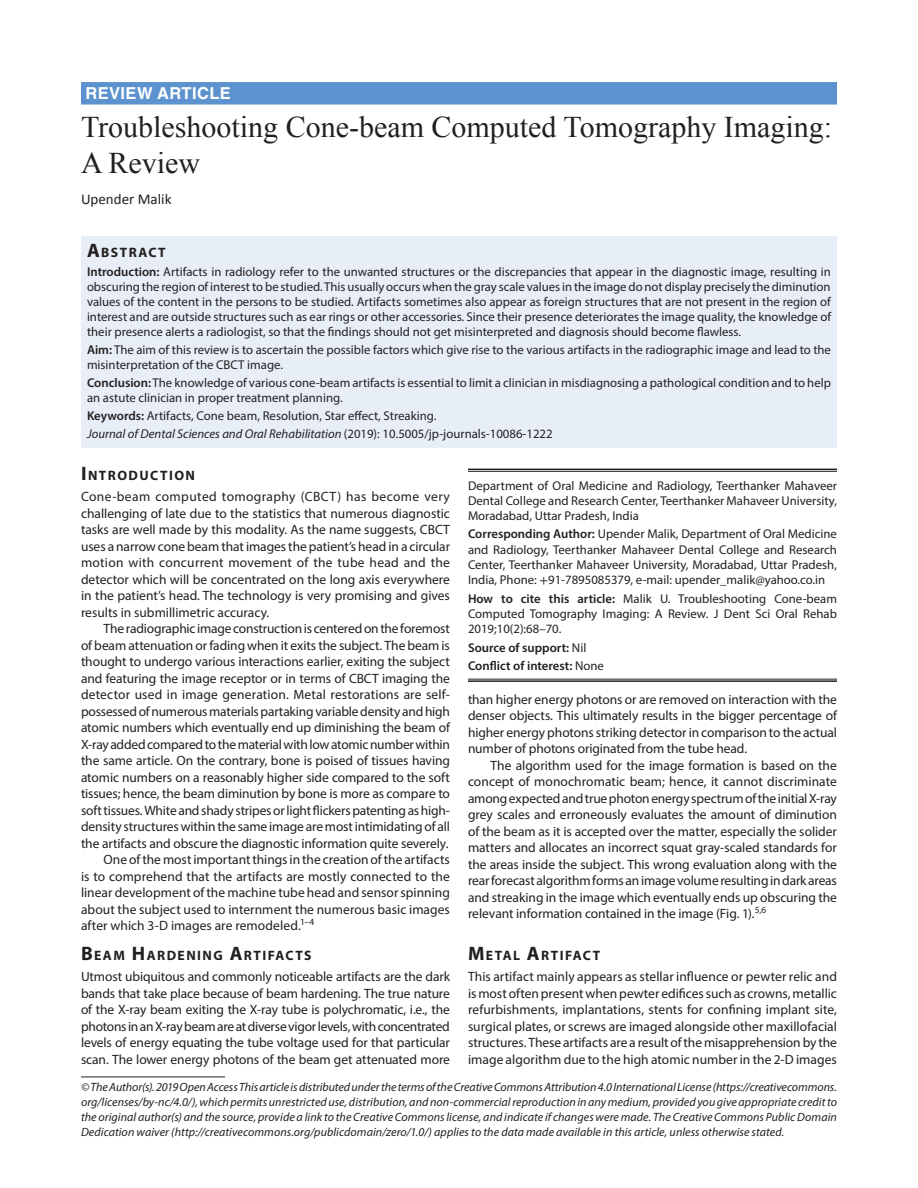
<style>
.page{position:relative;width:918px;height:1188px;background:#fff}
.page>*{position:absolute;margin:0;border:0;box-sizing:border-box;transform-origin:0 0}
.AT{font:30px/36px "Times New Roman";color:#231f20}
.t1{font:700 16.5px "Helvetica LT Std";letter-spacing:.025em;color:#fff}
.AU{font:15px "Calibri";color:#231f20}
.AB{font:700 13.65px "Myriad Pro";letter-spacing:.105em;color:#231f20}
.Para{font:13.5px/16.5px "Myriad Pro";letter-spacing:-.005em;color:#231f20;text-align:justify}
.Para-first{font:13.5px/16.5px "Myriad Pro";letter-spacing:-.005em;color:#231f20;text-align:justify}
.KW{font:12.75px/15px "Myriad Pro";color:#231f20}
.Cor-Para{font:12.75px/15.3px "Myriad Pro";color:#231f20;text-align:justify}
.AF-first{font:12.75px/15.3px "Myriad Pro";color:#231f20;text-align:justify}
.JT_DOI{font:italic 12.75px "Myriad Pro";color:#231f20}
.Aff-foot-last{font:600 12.75px "Myriad Pro";color:#231f20}
.Aff-foot{font:600 12.75px "Myriad Pro";color:#231f20}
.Footnote_Text{font:italic 12px/15px "Myriad Pro";letter-spacing:.005em;color:#231f20;text-align:justify}
.s1{font-size:19.5px}
.s2{font-weight:600}
.s3{font-style:normal}
.s4{font-family:"STIX"}
.s5{font-weight:400}
</style>
<div class="page">
<div style="left:81px;top:82px;width:756px;height:23px;background:#5c93ce"></div>
<div style="left:81px;top:236px;width:756px;height:26px;background:#e8eef8"></div>
<div style="left:81px;top:261px;width:756px;height:84px;background:#e8eef8"></div>
<div style="left:81px;top:339px;width:756px;height:39px;background:#e8eef8"></div>
<div style="left:81px;top:372px;width:756px;height:39px;background:#e8eef8"></div>
<div style="left:81px;top:405px;width:756px;height:24px;background:#e8eef8"></div>
<div style="left:81px;top:423px;width:756px;height:24px;background:#e8eef8"></div>
<hr style="left:468px;top:469px;width:369px;height:1px;background:#231f20">
<hr style="left:468px;top:471px;width:369px;height:1px;background:#231f20">
<hr style="left:468px;top:679px;width:369px;height:1px;background:#231f20">
<hr style="left:468px;top:680px;width:369px;height:2px;background:#231f20">
<hr style="left:81px;top:1077px;width:144px;height:1px;background:#231f20">
<p class="t1" style="left:86px;top:83px;width:147px">REVIEW ARTICLE</p>
<p class="AT" style="left:81px;top:108px;width:753px">Troubleshooting Cone-beam Computed Tomography Imaging:<br>A Review</p>
<p class="AU" style="left:81px;top:190px;width:92px">Upender Malik</p>
<p class="AB" style="left:87px;top:243px;width:80px"><span class="s1">A</span>BSTRACT</p>
<p class="KW" style="left:87px;top:264px;width:746px;text-align:justify"><span class="s2">Introduction:</span> Artifacts in radiology refer to the unwanted structures or the discrepancies that appear in the diagnostic image, resulting in obscuring the region of interest to be studied. This usually occurs when the gray scale values in the image do not display precisely the diminution values of the content in the persons to be studied. Artifacts sometimes also appear as foreign structures that are not present in the region of interest and are outside structures such as ear rings or other accessories. Since their presence deteriorates the image quality, the knowledge of their presence alerts a radiologist, so that the findings should not get misinterpreted and diagnosis should become flawless.</p>
<p class="KW" style="left:87px;top:342px;width:746px"><span class="s2">Aim:</span> The aim of this review is to ascertain the possible factors which give rise to the various artifacts in the radiographic image and lead to the misinterpretation of the CBCT image.</p>
<p class="KW" style="left:87px;top:375px;width:746px"><span class="s2">Conclusion:</span> The knowledge of various cone-beam artifacts is essential to limit a clinician in misdiagnosing a pathological condition and to help an astute clinician in proper treatment planning.</p>
<p class="KW" style="left:87px;top:408px;width:351px"><span class="s2">Keywords:</span> Artifacts, Cone beam, Resolution, Star effect, Streaking.</p>
<p class="JT_DOI" style="left:87px;top:426px;width:467px">Journal of Dental Sciences and Oral Rehabilitation <span class="s3">(2019): 10.5005/jp-journals-10086-1222</span></p>
<h1 class="AB" style="left:81px;top:467px;width:116px"><span class="s1">I</span>NTRODUCTION</h1>
<p class="Para-first" style="left:81px;top:488px;width:371px">Cone-beam computed tomography (CBCT) has become very challenging of late due to the statistics that numerous diagnostic tasks are well made by this modality. As the name suggests, CBCT uses a narrow cone beam that images the patient’s head in a circular motion with concurrent movement of the tube head and the detector which will be concentrated on the long axis everywhere in the patient’s head. The technology is very promising and gives results in submillimetric accuracy.</p>
<p class="Para" style="left:81px;top:620px;width:371px;text-indent:22px">The radiographic image construction is centered on the foremost of beam attenuation or fading when it exits the subject. The beam is thought to undergo various interactions earlier, exiting the subject and featuring the image receptor or in terms of CBCT imaging the detector used in image generation. Metal restorations are self&shy;possessed of numerous materials partaking variable density and high atomic numbers which eventually end up diminishing the beam of X-ray added compared to the material with low atomic number within the same article. On the contrary, bone is poised of tissues having atomic numbers on a reasonably higher side compared to the soft tissues; hence, the beam diminution by bone is more as compare to soft tissues. White and shady stripes or light flickers patenting as high&shy;density structures within the same image are most intimidating of all the artifacts and obscure the diagnostic information quite severely.</p>
<p class="Para" style="left:81px;top:851px;width:371px;text-indent:22px">One of the most important things in the creation of the artifacts is to comprehend that the artifacts are mostly connected to the linear development of the machine tube head and sensor spinning about the subject used to internment the numerous basic images after which 3-D images are remodeled.<sup>1–4</sup></p>
<h1 class="AB" style="left:81px;top:947px;width:232px"><span class="s1">B</span>EAM <span class="s1">H</span>ARDENING <span class="s1">A</span>RTIFACTS</h1>
<p class="Para-first" style="left:81px;top:968px;width:371px">Utmost ubiquitous and commonly noticeable artifacts are the dark bands that take place because of beam hardening. The true nature of the X-ray beam exiting the X-ray tube is polychromatic, i.e., the photons in an X-ray beam are at diverse vigor levels, with concentrated levels of energy equating the tube voltage used for that particular scan. The lower energy photons of the beam get attenuated more</p>
<p class="AF-first" style="left:468px;top:477px;width:370px">Department of Oral Medicine and Radiology, Teerthanker Mahaveer Dental College and Research Center, Teerthanker Mahaveer University, Moradabad, Uttar Pradesh, India</p>
<p class="Cor-Para" style="left:468px;top:526px;width:370px"><span class="s2">Corresponding Author:</span> Upender Malik, Department of Oral Medicine and Radiology, Teerthanker Mahaveer Dental College and Research Center, Teerthanker Mahaveer University, Moradabad, Uttar Pradesh, India, Phone: <span class="s4">+</span>91-7895085379, e-mail: upender_malik@yahoo.co.in</p>
<p class="Cor-Para" style="left:468px;top:591px;width:371px"><span class="s2">How to cite this article:</span> Malik U. Troubleshooting Cone-beam Computed Tomography Imaging: A Review. J Dent Sci Oral Rehab 2019;10(2):68–70.</p>
<p class="Aff-foot" style="left:468px;top:639px;width:120px">Source of support: <span class="s5">Nil</span></p>
<p class="Aff-foot-last" style="left:468px;top:657px;width:137px">Conflict of interest: <span class="s5">None</span></p>
<p class="Para-first" style="left:468px;top:691px;width:371px">than higher energy photons or are removed on interaction with the denser objects. This ultimately results in the bigger percentage of higher energy photons striking detector in comparison to the actual number of photons originated from the tube head.</p>
<p class="Para" style="left:468px;top:757px;width:371px;text-indent:22px">The algorithm used for the image formation is based on the concept of monochromatic beam; hence, it cannot discriminate among expected and true photon energy spectrum of the initial X-ray grey scales and erroneously evaluates the amount of diminution of the beam as it is accepted over the matter, especially the solider matters and allocates an incorrect squat gray-scaled standards for the areas inside the subject. This wrong evaluation along with the rear forecast algorithm forms an image volume resulting in dark areas and streaking in the image which eventually ends up obscuring the relevant information contained in the image (Fig. 1).<sup>5,6</sup></p>
<h1 class="AB" style="left:468px;top:947px;width:134px"><span class="s1">M</span>ETAL <span class="s1">A</span>RTIFACT</h1>
<p class="Para-first" style="left:468px;top:968px;width:371px">This artifact mainly appears as stellar influence or pewter relic and is most often present when pewter edifices such as crowns, metallic refurbishments, implantations, stents for confining implant site, surgical plates, or screws are imaged alongside other maxillofacial structures. These artifacts are a result of the misapprehension by the image algorithm due to the high atomic number in the 2-D images</p>
<p class="Footnote_Text" style="left:81px;top:1079px;width:758px">© The Author(s). 2019 Open Access This article is distributed under the terms of the Creative Commons Attribution 4.0 International License (https://creativecommons. org/licenses/by-nc/4.0/), which permits unrestricted use, distribution, and non-commercial reproduction in any medium, provided you give appropriate credit to the original author(s) and the source, provide a link to the Creative Commons license, and indicate if changes were made. The Creative Commons Public Domain Dedication waiver (http://creativecommons.org/publicdomain/zero/1.0/) applies to the data made available in this article, unless otherwise stated.</p>
</div>
